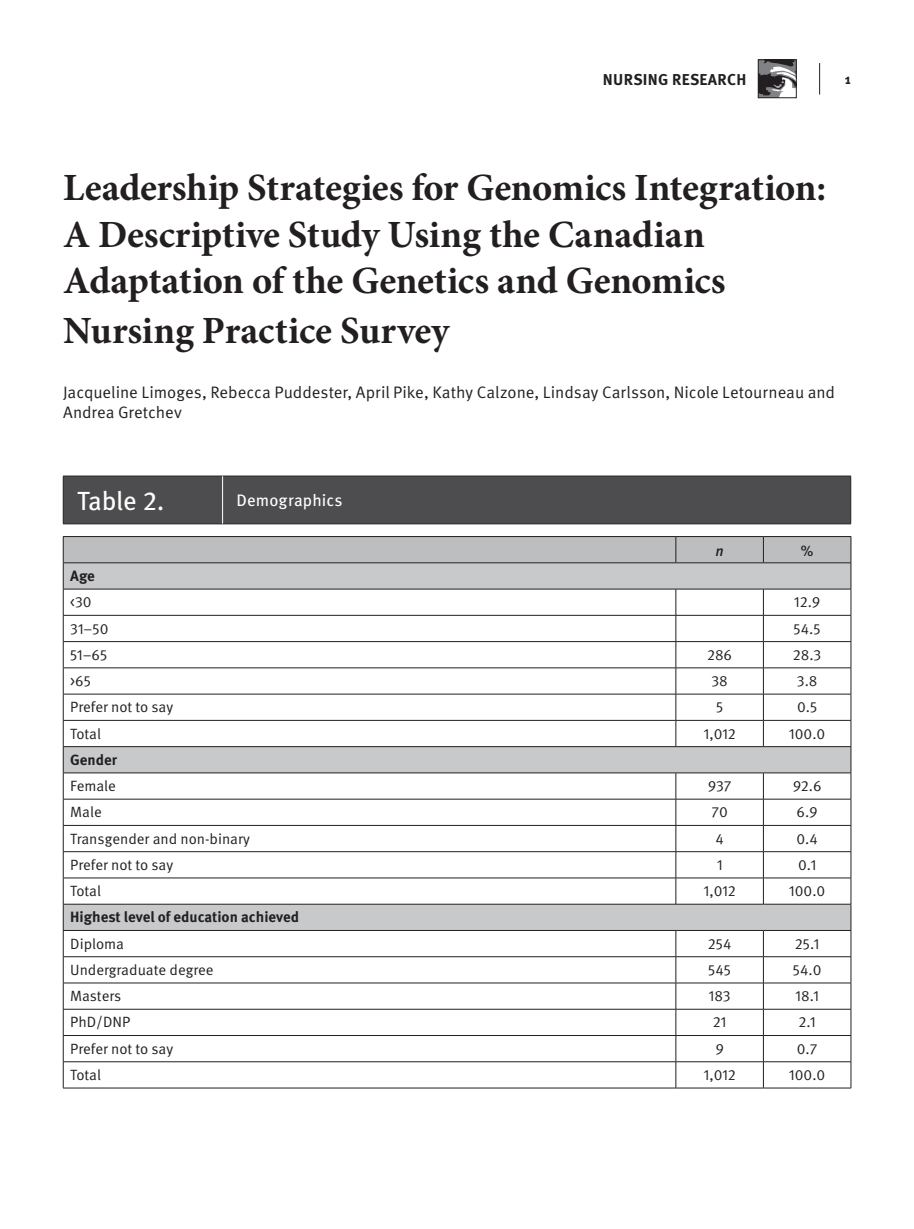
<style>
.page{position:relative;width:914px;height:1229px;background:#fff}
.page>*{position:absolute;margin:0;border:0;box-sizing:border-box;transform-origin:0 0}
.t1{font:700 38.5px/46.2px "Minion Pro";letter-spacing:-.005em;color:#231f20}
.t2{font:26.25px "Meta Pro";letter-spacing:-.01em;color:#fff}
.t3{font:16.62px/19.9px "Meta Pro Norm";color:#231f20}
.t4{font:16.62px "Meta Pro";letter-spacing:.005em;color:#fff}
.t5{font:700 15.75px "Meta Pro";letter-spacing:.02em;color:#231f20}
.t6{font:14.88px "Meta Pro Norm";color:#231f20}
.t7{font:700 14.88px "Meta Pro";color:#231f20}
.t8{font:italic 500 14.88px "Meta Pro";color:#231f20}
.t9{font:500 14.88px "Meta Pro";color:#231f20}
.t10{font:700 14px "Meta Pro";color:#231f20}
</style>
<div class="page">
<div style="left:64px;top:477px;width:786px;height:46px;background:#4d4d4f"></div>
<hr style="left:63px;top:476px;width:159px;height:1px;background:#231f20">
<hr style="left:63px;top:476px;width:1px;height:47px;background:#231f20">
<hr style="left:222px;top:476px;width:628px;height:1px;background:#231f20">
<hr style="left:850px;top:476px;width:1px;height:47px;background:#231f20">
<hr style="left:63px;top:523px;width:159px;height:1px;background:#231f20">
<hr style="left:222px;top:523px;width:628px;height:1px;background:#231f20">
<hr style="left:222px;top:476px;width:1px;height:47px;background:#fff">
<svg style="left:63px;top:536px;width:788px;height:551px"></svg>
<hr style="left:63px;top:1087px;width:613px;height:1px;background:#231f20">
<hr style="left:676px;top:1087px;width:87px;height:1px;background:#231f20">
<hr style="left:763px;top:1087px;width:88px;height:1px;background:#231f20">
<svg style="left:760px;top:62px;width:34px;height:34px"></svg>
<div style="left:758px;top:60px;width:38px;height:38px;border:1px solid #231f20"></div>
<hr style="left:819px;top:63px;width:1px;height:32px;background:#231f20">
<p class="t5" style="left:603px;top:67px;width:145px">NURSING RESEARCH</p>
<p class="t10" style="left:844px;top:68px;width:8px">1</p>
<h1 class="t1" style="left:63px;top:164px;width:764px">Leadership Strategies for Genomics Integration:<br>A Descriptive Study Using the Canadian<br>Adaptation of the Genetics and Genomics</h1>
<h1 class="t1" style="left:63px;top:307px;width:388px">Nursing Practice Survey</h1>
<p class="t3" style="left:63px;top:381px;width:773px">Jacqueline Limoges, Rebecca Puddester, April Pike, Kathy Calzone, Lindsay Carlsson, Nicole Letourneau and<br>Andrea Gretchev</p>
<h2 class="t2" style="left:77px;top:480px;width:89px">Table 2.</h2>
<p class="t4" style="left:236px;top:488px;width:107px">Demographics</p>
<p class="t8" style="left:715px;top:539px;width:10px">n</p>
<p class="t9" style="left:800px;top:539px;width:14px">%</p>
<p class="t7" style="left:70px;top:564px;width:26px">Age</p>
<p class="t6" style="left:70px;top:591px;width:23px">&lt;30</p>
<p class="t6" style="left:793px;top:591px;width:28px">12.9</p>
<p class="t6" style="left:70px;top:617px;width:40px">31–50</p>
<p class="t6" style="left:793px;top:617px;width:29px">54.5</p>
<p class="t6" style="left:70px;top:643px;width:39px">51–65</p>
<p class="t6" style="left:707px;top:643px;width:27px">286</p>
<p class="t6" style="left:792px;top:643px;width:30px">28.3</p>
<p class="t6" style="left:70px;top:669px;width:22px">&gt;65</p>
<p class="t6" style="left:711px;top:669px;width:18px">38</p>
<p class="t6" style="left:796px;top:669px;width:22px">3.8</p>
<p class="t6" style="left:70px;top:696px;width:104px">Prefer not to say</p>
<p class="t6" style="left:716px;top:696px;width:9px">5</p>
<p class="t6" style="left:797px;top:696px;width:22px">0.5</p>
<p class="t6" style="left:70px;top:722px;width:32px">Total</p>
<p class="t6" style="left:703px;top:722px;width:34px">1,012</p>
<p class="t6" style="left:789px;top:722px;width:38px">100.0</p>
<p class="t7" style="left:70px;top:748px;width:48px">Gender</p>
<p class="t6" style="left:70px;top:774px;width:47px">Female</p>
<p class="t6" style="left:707px;top:774px;width:25px">937</p>
<p class="t6" style="left:792px;top:774px;width:30px">92.6</p>
<p class="t6" style="left:70px;top:801px;width:33px">Male</p>
<p class="t6" style="left:711px;top:801px;width:18px">70</p>
<p class="t6" style="left:796px;top:801px;width:23px">6.9</p>
<p class="t6" style="left:70px;top:827px;width:181px">Transgender and non-binary</p>
<p class="t6" style="left:715px;top:827px;width:10px">4</p>
<p class="t6" style="left:796px;top:827px;width:23px">0.4</p>
<p class="t6" style="left:70px;top:853px;width:104px">Prefer not to say</p>
<p class="t6" style="left:716px;top:853px;width:7px">1</p>
<p class="t6" style="left:798px;top:853px;width:20px">0.1</p>
<p class="t6" style="left:70px;top:879px;width:32px">Total</p>
<p class="t6" style="left:703px;top:879px;width:34px">1,012</p>
<p class="t6" style="left:789px;top:879px;width:38px">100.0</p>
<p class="t7" style="left:70px;top:905px;width:230px">Highest level of education achieved</p>
<p class="t6" style="left:70px;top:932px;width:55px">Diploma</p>
<p class="t6" style="left:707px;top:932px;width:25px">254</p>
<p class="t6" style="left:795px;top:932px;width:26px">25.1</p>
<p class="t6" style="left:70px;top:958px;width:145px">Undergraduate degree</p>
<p class="t6" style="left:708px;top:958px;width:24px">545</p>
<p class="t6" style="left:792px;top:958px;width:30px">54.0</p>
<p class="t6" style="left:70px;top:984px;width:53px">Masters</p>
<p class="t6" style="left:708px;top:984px;width:23px">183</p>
<p class="t6" style="left:795px;top:984px;width:25px">18.1</p>
<p class="t6" style="left:70px;top:1011px;width:61px">PhD/DNP</p>
<p class="t6" style="left:712px;top:1011px;width:15px">21</p>
<p class="t6" style="left:798px;top:1011px;width:19px">2.1</p>
<p class="t6" style="left:70px;top:1037px;width:104px">Prefer not to say</p>
<p class="t6" style="left:715px;top:1037px;width:10px">9</p>
<p class="t6" style="left:796px;top:1037px;width:22px">0.7</p>
<p class="t6" style="left:70px;top:1063px;width:32px">Total</p>
<p class="t6" style="left:703px;top:1063px;width:34px">1,012</p>
<p class="t6" style="left:789px;top:1063px;width:38px">100.0</p>
</div>
